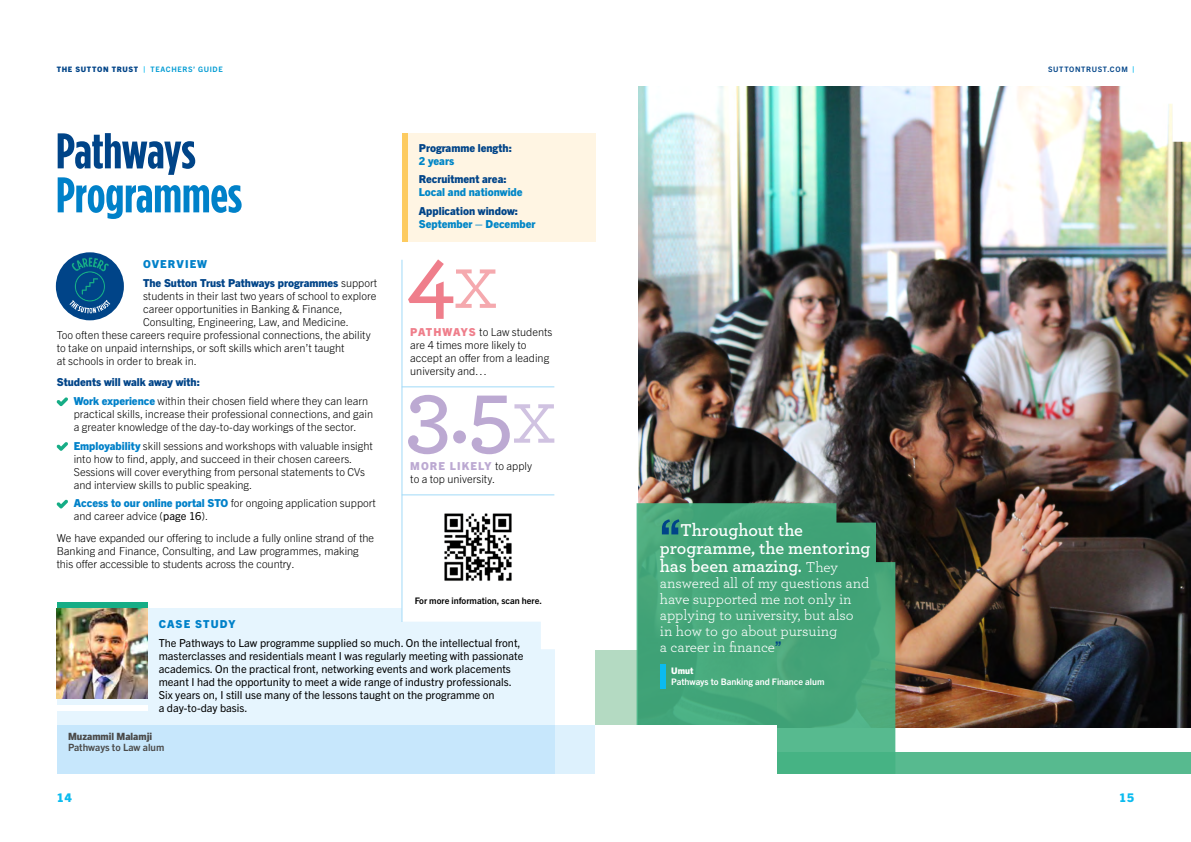
<style>
.page{position:relative;width:1191px;height:842px;background:#fff}
.page>*{position:absolute;margin:0;border:0;box-sizing:border-box;transform-origin:0 0}
.t1{font:700 50px "Gotham Condensed";letter-spacing:-.005em;color:#0081c9}
.t2{font:700 50px "Gotham Condensed";letter-spacing:-.01em;color:#048}
.t3{font:600 18px/18px "Archer";color:#fff}
.t4{font:15px/16px "Archer";color:#fff}
.t5{font:800 12px "Trade Gothic Next LT Pro";color:#0bbbef}
.t6{font:300 11px/13px "Trade Gothic Next LT Pro";color:#000}
.t7{font:11px/13px "Trade Gothic Next LT Pro";color:#000}
.t8{font:300 11px/13px "Trade Gothic LT";color:#000}
.t9{font:800 11px/18.7px "Trade Gothic Next LT Pro";color:#048}
.t10{font:800 11px "Trade Gothic Next LT Pro";color:#0086c7}
.t11{font:800 11px "Trade Gothic Next LT Pro";letter-spacing:.1em;color:#0081c9}
.t12{font:700 10px "Trade Gothic Next LT Pro";color:#4a4a49}
.t13{font:800 10px "Trade Gothic Next LT Pro";color:#4a4a49}
.t14{font:700 9px "Trade Gothic Next LT Pro";color:#fff}
.t15{font:700 9px "Trade Gothic Next LT Pro";color:#000}
.t16{font:800 9px "Trade Gothic Next LT Pro";color:#fff}
.t17{font:800 7.5px "Trade Gothic Next LT Pro";letter-spacing:.09em;color:#048}
.t18{font:700 7.5px "Trade Gothic Next LT Pro";letter-spacing:.085em;color:#048}
.s1{font-family:"Gotham Condensed";font-weight:700;color:#0bbbef}
.s2{font-weight:700;color:#009bd3}
.s3{color:#0081c9}
.s4{font-weight:300;color:#000}
.s5{font-weight:800;color:#048}
.s6{font-weight:800;color:#0081c9}
.s7{font-weight:400}
.s8{font-weight:800;color:#ef7e8b}
.s9{font-weight:800;color:#bca9d2}
.s10{font-weight:400;font-size:15px}
.s11{font-family:"Gotham Condensed";font-weight:700;color:#048}
.s12{font-family:"Gotham Condensed";color:#0bbbef}
</style>
<div class="page">
<svg style="left:57px;top:397px;width:11px;height:9px"></svg>
<svg style="left:57px;top:442px;width:11px;height:9px"></svg>
<svg style="left:57px;top:500px;width:11px;height:8px"></svg>
<hr style="left:402px;top:387px;width:152px;height:1px;background:#a1daf8">
<hr style="left:402px;top:495px;width:152px;height:1px;background:#a1daf8">
<div style="left:402px;top:133px;width:193px;height:109px;background:#fff5e3"></div>
<div style="left:402px;top:133px;width:5px;height:109px;background:#fdcb60"></div>
<div style="left:57px;top:608px;width:497px;height:166px;background:#e6f5fe"></div>
<div style="left:57px;top:602px;width:90px;height:6px;background:#16ad86"></div>
<img style="left:57px;top:608px;width:90px;height:90px">
<svg style="left:57px;top:726px;width:538px;height:48px;background:#c8e7fc"></svg>
<svg style="left:403px;top:608px;width:151px;height:41px"></svg>
<div style="left:52px;top:705px;width:95px;height:6px;background:#fff"></div>
<div style="left:56px;top:252px;width:68px;height:68px;background:#048;border-radius:50%"></div>
<svg style="left:69px;top:258px;width:41px;height:56px"></svg>
<hr style="left:402px;top:260px;width:1px;height:362px;background:#a1daf8">
<img style="left:444px;top:513px;width:68px;height:68px">
<img style="left:638px;top:86px;width:553px;height:641px">
<div style="left:703px;top:752px;width:488px;height:22px;background:#57ba8f"></div>
<div style="left:595px;top:650px;width:182px;height:76px;background:#b4dac2"></div>
<svg style="left:636px;top:503px;width:259px;height:271px;background:#46a479"></svg>
<div style="left:595px;top:726px;width:182px;height:116px;background:#fff"></div>
<svg style="left:1134px;top:86px;width:57px;height:56px"></svg>
<div style="left:660px;top:664px;width:5px;height:25px;background:#0bbbef"></div>
<svg style="left:408px;top:259px;width:88px;height:60px"></svg>
<svg style="left:408px;top:395px;width:39px;height:59px"></svg>
<div style="left:453px;top:430px;width:13px;height:13px;background:#bca9d2;border-radius:50%"></div>
<svg style="left:471px;top:396px;width:83px;height:58px"></svg>
<p class="t17" style="left:57px;top:64px;width:168px">THE SUTTON TRUST <span class="s1">|</span> <span class="s2">TEACHERS’ GUIDE</span></p>
<h1 class="t2" style="left:56px;top:121px;width:141px">Pathways</h1>
<h1 class="t1" style="left:56px;top:165px;width:188px">Programmes</h1>
<p class="t9" style="left:143px;top:254px;width:236px"><span class="s3">OVERVIEW<br></span>The Sutton Trust Pathways programmes <span class="s4">support</span></p>
<p class="t6" style="left:143px;top:289px;width:235px">students in their last two years of school to explore</p>
<p class="t6" style="left:143px;top:302px;width:201px">career opportunities in Banking &amp; Finance,</p>
<p class="t6" style="left:143px;top:315px;width:207px">Consulting, Engineering, Law, and Medicine.</p>
<p class="t6" style="left:57px;top:328px;width:315px">Too often these careers require professional connections, the ability</p>
<p class="t6" style="left:57px;top:341px;width:289px">to take on unpaid internships, or soft skills which aren’t taught</p>
<p class="t6" style="left:57px;top:354px;width:142px">at schools in order to break in.</p>
<p class="t6" style="left:74px;top:372px;width:296px;line-height:18.7px;text-indent:-17px"><span class="s5">Students will walk away with:<br></span><span class="s6">Work experience</span> within their chosen field where they can learn</p>
<p class="t6" style="left:74px;top:407px;width:301px">practical skills, increase their professional connections, and gain a greater knowledge of the day-to-day workings of the sector.</p>
<p class="t6" style="left:74px;top:439px;width:301px"><span class="s6">Employability</span> skill sessions and workshops with valuable insight into how to find, apply, and succeed in their chosen careers.<br>Sessions will cover everything from personal statements to CVs and interview skills to public speaking.</p>
<p class="t6" style="left:74px;top:496px;width:304px"><span class="s6">Access to our online portal STO</span> for ongoing application support and career advice (<span class="s7">page 16</span>).</p>
<p class="t8" style="left:57px;top:531px;width:319px">We have expanded our offering to include a fully online strand of the<br>Banking and Finance, Consulting, and Law programmes, making this offer accessible to students across the country.</p>
<p class="t9" style="left:419px;top:138px;width:95px">Programme length:</p>
<p class="t10" style="left:419px;top:153px;width:37px">2 years</p>
<p class="t9" style="left:419px;top:169px;width:89px">Recruitment area:</p>
<p class="t10" style="left:419px;top:185px;width:105px">Local and nationwide</p>
<p class="t9" style="left:419px;top:201px;width:101px">Application window:</p>
<p class="t10" style="left:419px;top:216px;width:118px">September – December</p>
<p class="t6" style="left:410px;top:325px;width:144px"><span class="s8">PATHWAYS</span> to Law students are 4 times more likely to accept an offer from a leading university and…</p>
<p class="t6" style="left:410px;top:459px;width:123px"><span class="s9">MORE LIKELY</span> to apply to a top university.</p>
<p class="t15" style="left:415px;top:594px;width:129px">For more information, scan here.</p>
<p class="t11" style="left:159px;top:616px;width:78px">CASE STUDY</p>
<p class="t7" style="left:159px;top:635px;width:366px">The Pathways to Law programme supplied so much. On the intellectual front, masterclasses and residentials meant I was regularly meeting with passionate academics. On the practical front, networking events and work placements meant I had the opportunity to meet a wide range of industry professionals.<br>Six years on, I still use many of the lessons taught on the programme on<br>a day-to-day basis.</p>
<p class="t13" style="left:68px;top:729px;width:86px">Muzammil Malamji</p>
<p class="t12" style="left:68px;top:740px;width:98px">Pathways to Law alum</p>
<h1 class="t2" style="left:660px;top:508px;width:22px">“</h1>
<h2 class="t3" style="left:660px;top:519px;width:212px;text-indent:21px">Throughout the programme, the mentoring has been amazing. <span class="s10">They</span></h2>
<h3 class="t4" style="left:660px;top:574px;width:211px">answered all of my questions and have supported me not only in applying to university, but also in how to go about pursuing<br>a career in finance<span class="s11">”</span></h3>
<p class="t16" style="left:671px;top:664px;width:24px">Umut</p>
<p class="t14" style="left:671px;top:675px;width:155px">Pathways to Banking and Finance alum</p>
<p class="t18" style="left:1048px;top:64px;width:88px">SUTTONTRUST.COM <span class="s12">|</span></p>
<p class="t5" style="left:57px;top:789px;width:17px">14</p>
<p class="t5" style="left:1119px;top:789px;width:17px">15</p>
</div>
